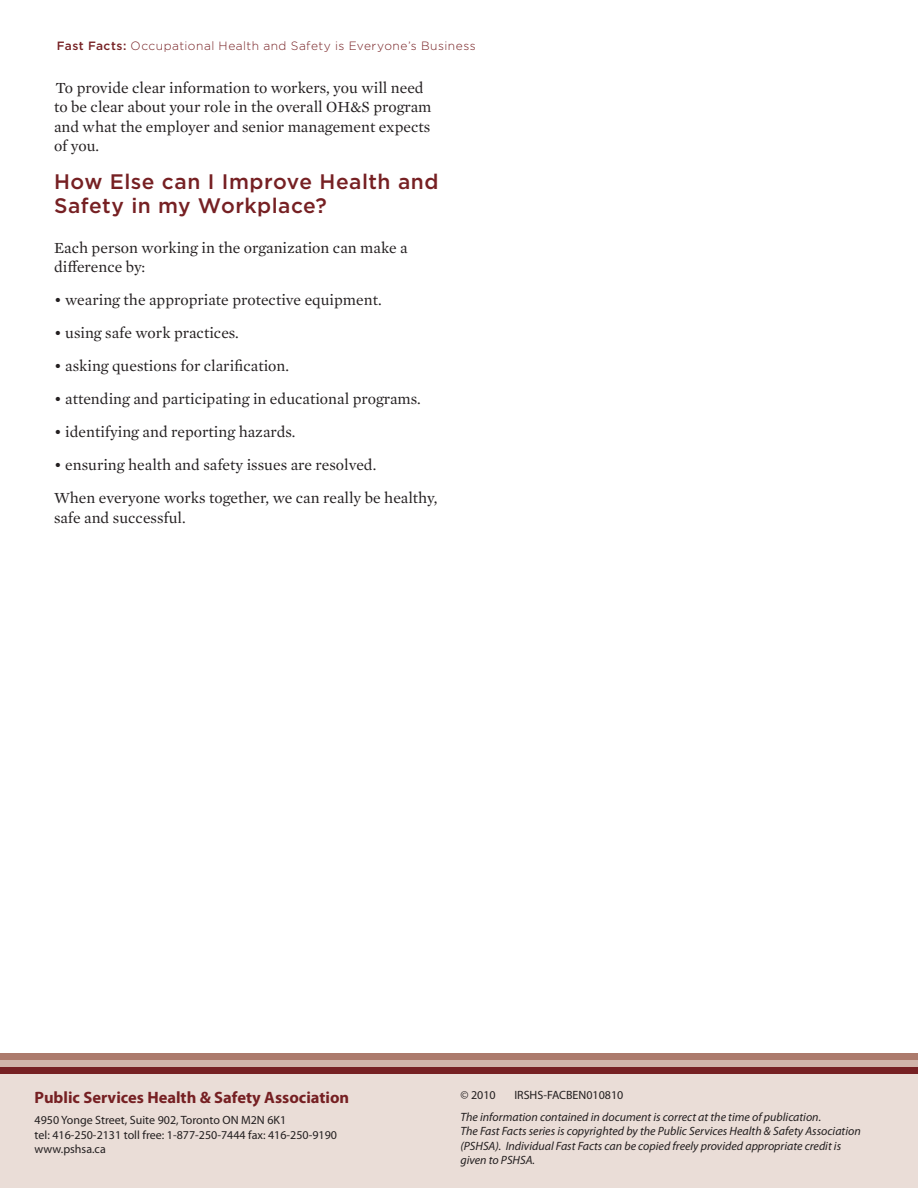
<style>
.page{position:relative;width:918px;height:1188px;background:#fff}
.page>*{position:absolute;margin:0;border:0;box-sizing:border-box;transform-origin:0 0}
.para{font:500 21px/24px "Gotham";letter-spacing:.025em;color:#762023}
.t1{font:700 16.5px "Myriad Pro";color:#762023}
.Q_paragraph{font:15.75px/19.5px "Mercury Text G1";color:#231f20}
.para-2{font:15.75px/19.5px "Mercury Text G1";color:#231f20}
.t2{font:italic 12px/14.4px "Myriad Pro";color:#231f20}
.t3{font:12px "Myriad Pro";color:#231f20}
.t4{font:300 12px "Gotham";letter-spacing:.04em;color:#762023}
.s1{font-weight:500}
</style>
<div class="page">
<div style="left:0;top:1070px;width:918px;height:118px;background:#eaddd7"></div>
<div style="left:0;top:1053px;width:918px;height:20px;background:linear-gradient(to right,#762023,#762023)"></div>
<div style="left:0;top:1053px;width:918px;height:13px;background:#d0b4aa"></div>
<div style="left:0;top:1053px;width:918px;height:7px;background:#ac7b6d"></div>
<p class="t4" style="left:57px;top:38px;width:420px"><span class="s1">Fast Facts:</span> Occupational Health and Safety is Everyone’s Business</p>
<p class="para-2" style="left:54px;top:77px;width:379px">To provide clear information to workers, you will need to be clear about your role in the overall OH&amp;S program and what the employer and senior management expects of you.</p>
<p class="para" style="left:54px;top:169px;width:386px">How Else can I Improve Health and<br>Safety in my Workplace?</p>
<p class="Q_paragraph" style="left:54px;top:237px;width:355px">Each person working in the organization can make a difference by:</p>
<p class="Q_paragraph" style="left:54px;top:289px;width:329px">• wearing the appropriate protective equipment.</p>
<p class="Q_paragraph" style="left:54px;top:322px;width:186px">• using safe work practices.</p>
<p class="Q_paragraph" style="left:54px;top:355px;width:237px">• asking questions for clarification.</p>
<p class="Q_paragraph" style="left:54px;top:388px;width:368px">• attending and participating in educational programs.</p>
<p class="Q_paragraph" style="left:54px;top:421px;width:243px">• identifying and reporting hazards.</p>
<p class="Q_paragraph" style="left:54px;top:454px;width:324px">• ensuring health and safety issues are resolved.</p>
<p class="Q_paragraph" style="left:54px;top:487px;width:385px">When everyone works together, we can really be healthy, safe and successful.</p>
<p class="t1" style="left:35px;top:1086px;width:316px">Public Services Health &amp; Safety Association</p>
<p class="t3" style="left:35px;top:1113px;width:253px">4950 Yonge Street, Suite 902, Toronto ON M2N 6K1</p>
<p class="t3" style="left:35px;top:1127px;width:304px">tel: 416-250-2131 toll free: 1-877-250-7444 fax: 416-250-9190</p>
<p class="t3" style="left:35px;top:1142px;width:73px">www.pshsa.ca</p>
<p class="t3" style="left:460px;top:1088px;width:37px">© 2010</p>
<p class="t3" style="left:514px;top:1088px;width:110px">IRSHS-FACBEN010810</p>
<p class="t2" style="left:460px;top:1110px;width:402px">The information contained in document is correct at the time of publication.<br>The Fast Facts series is copyrighted by the Public Services Health &amp; Safety Association (PSHSA). Individual Fast Facts can be copied freely provided appropriate credit is given to PSHSA.</p>
</div>
